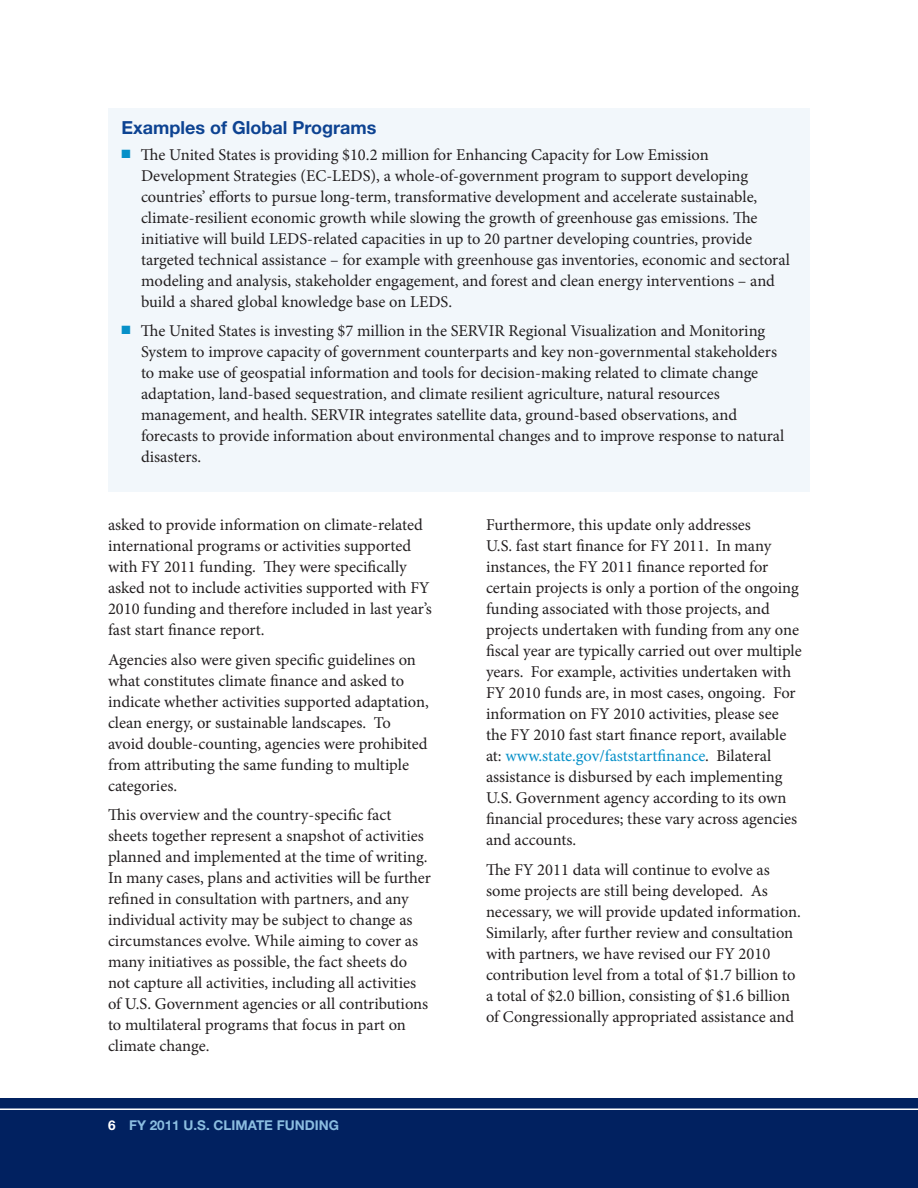
<style>
.page{position:relative;width:918px;height:1188px;background:#fff}
.page>*{position:absolute;margin:0;border:0;box-sizing:border-box;transform-origin:0 0}
.Subhead_2{font:700 18px "Helvetica Neue LT Std";color:#0d4392}
.body_copy{font:16.5px/21px "Minion Pro";color:#231f20}
.Hanging_indent{font:16.5px/21px "Minion Pro";letter-spacing:-.005em;color:#231f20}
.t1{font:700 13.5px "Helvetica Neue LT Std";color:#8bbde0}
.t2{font:13.5px "Helvetica Neue LT Std";color:#8bbde0}
.s1{color:#fff}
.s2{color:#0690c8}
</style>
<div class="page">
<div style="left:0;top:1098px;width:918px;height:90px;background:#012160"></div>
<hr style="left:0;top:1108px;width:918px;height:2px;background:#fff">
<div style="left:108px;top:108px;width:702px;height:383px;background:#f2f7fb"></div>
<p class="Subhead_2" style="left:122px;top:117px;width:256px">Examples of Global Programs</p>
<p class="Hanging_indent" style="left:141px;top:144px;width:651px">The United States is providing $10.2 million for Enhancing Capacity for Low Emission Development Strategies (EC-LEDS), a whole-of-government program to support developing countries’ efforts to pursue long-term, transformative development and accelerate sustainable, climate-resilient economic growth while slowing the growth of greenhouse gas emissions. The initiative will build LEDS-related capacities in up to 20 partner developing countries, provide targeted technical assistance – for example with greenhouse gas inventories, economic and sectoral modeling and analysis, stakeholder engagement, and forest and clean energy interventions – and build a shared global knowledge base on LEDS.</p>
<p class="Hanging_indent" style="left:141px;top:321px;width:645px">The United States is investing $7 million in the SERVIR Regional Visualization and Monitoring System to improve capacity of government counterparts and key non-governmental stakeholders to make use of geospatial information and tools for decision-making related to climate change adaptation, land-based sequestration, and climate resilient agriculture, natural resources management, and health. SERVIR integrates satellite data, ground-based observations, and forecasts to provide information about environmental changes and to improve response to natural disasters.</p>
<p class="body_copy" style="left:108px;top:514px;width:325px">asked to provide information on climate-related international programs or activities supported with FY 2011 funding. They were specifically asked not to include activities supported with FY 2010 funding and therefore included in last year’s fast start finance report.</p>
<p class="body_copy" style="left:108px;top:649px;width:322px">Agencies also were given specific guidelines on what constitutes climate finance and asked to indicate whether activities supported adaptation, clean energy, or sustainable landscapes. To avoid double-counting, agencies were prohibited from attributing the same funding to multiple categories.</p>
<p class="body_copy" style="left:108px;top:805px;width:325px">This overview and the country-specific fact sheets together represent a snapshot of activities planned and implemented at the time of writing.<br>In many cases, plans and activities will be further refined in consultation with partners, and any individual activity may be subject to change as circumstances evolve. While aiming to cover as many initiatives as possible, the fact sheets do not capture all activities, including all activities of U.S. Government agencies or all contributions to multilateral programs that focus in part on climate change.</p>
<p class="t1" style="left:108px;top:1117px;width:233px"><span class="s1">6</span> FY 2011 U.S. CLIMATE FUNDING</p>
<p class="t2" style="left:108px;top:1117px;width:155px">FAST START FINANCING</p>
<p class="body_copy" style="left:486px;top:514px;width:317px">Furthermore, this update only addresses<br>U.S. fast start finance for FY 2011. In many instances, the FY 2011 finance reported for certain projects is only a portion of the ongoing funding associated with those projects, and projects undertaken with funding from any one fiscal year are typically carried out over multiple years. For example, activities undertaken with FY 2010 funds are, in most cases, ongoing. For information on FY 2010 activities, please see the FY 2010 fast start finance report, available at: <span class="s2">www.state.gov/faststartfinance</span>. Bilateral assistance is disbursed by each implementing U.S. Government agency according to its own financial procedures; these vary across agencies and accounts.</p>
<p class="body_copy" style="left:486px;top:859px;width:316px">The FY 2011 data will continue to evolve as some projects are still being developed. As necessary, we will provide updated information.<br>Similarly, after further review and consultation with partners, we have revised our FY 2010 contribution level from a total of $1.7 billion to a total of $2.0 billion, consisting of $1.6 billion of Congressionally appropriated assistance and</p>
</div>
